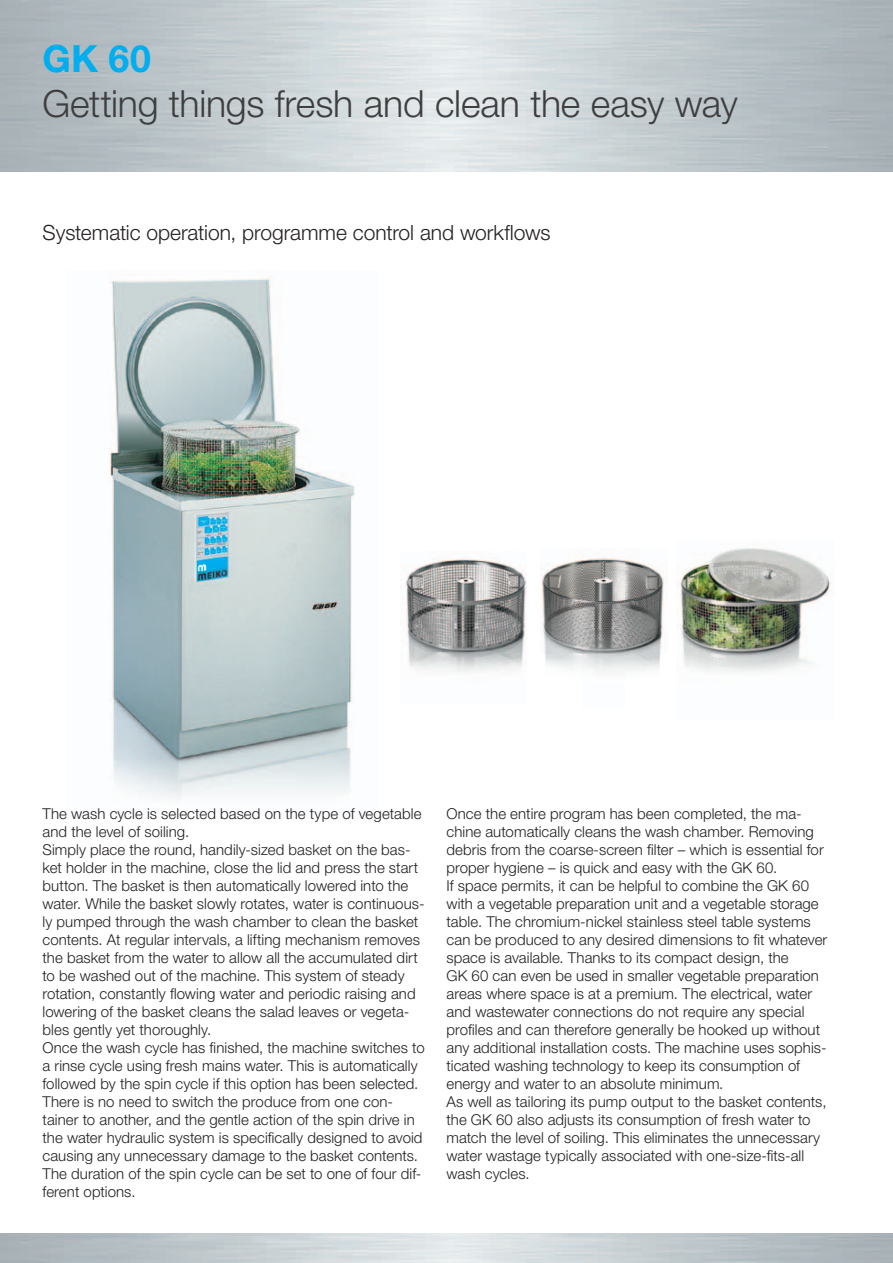
<style>
.page{position:relative;width:893px;height:1263px;background:#fff}
.page>*{position:absolute;margin:0;border:0;box-sizing:border-box;transform-origin:0 0}
.t1{font:300 37.5px "Helvetica Neue LT Pro";letter-spacing:-.005em;color:#3e3e3f}
.t2{font:700 37.5px "Helvetica Neue LT Pro";color:#00aeef}
.t3{font:300 21px "Helvetica Neue LT Pro";letter-spacing:-.005em;color:#231f20}
.t4{font:300 15px/18px "Helvetica Neue LT Pro";letter-spacing:.005em;color:#231f20}
</style>
<div class="page">
<img style="left:109px;top:278px;width:246px;height:521px">
<img style="left:405px;top:558px;width:121px;height:115px">
<img style="left:540px;top:557px;width:128px;height:116px">
<img style="left:677px;top:548px;width:155px;height:124px">
<h1 class="t2" style="left:43px;top:35px;width:110px">GK 60</h1>
<h1 class="t1" style="left:43px;top:81px;width:697px">Getting things fresh and clean the easy way</h1>
<h2 class="t3" style="left:43px;top:220px;width:510px">Systematic operation, programme control and workflows</h2>
<p class="t4" style="left:43px;top:804px;width:384px">The wash cycle is selected based on the type of vegetable and the level of soiling.<br>Simply place the round, handily-sized basket on the bas&shy;ket holder in the machine, close the lid and press the start button. The basket is then automatically lowered into the water. While the basket slowly rotates, water is continuous&shy;ly pumped through the wash chamber to clean the basket contents. At regular intervals, a lifting mechanism removes the basket from the water to allow all the accumulated dirt to be washed out of the machine. This system of steady rotation, constantly flowing water and periodic raising and lowering of the basket cleans the salad leaves or vegeta&shy;bles gently yet thoroughly.<br>Once the wash cycle has finished, the machine switches to a rinse cycle using fresh mains water. This is automatically followed by the spin cycle if this option has been selected.<br>There is no need to switch the produce from one con&shy;tainer to another, and the gentle action of the spin drive in the water hydraulic system is specifically designed to avoid causing any unnecessary damage to the basket contents.<br>The duration of the spin cycle can be set to one of four dif&shy;ferent options.</p>
<p class="t4" style="left:446px;top:804px;width:382px">Once the entire program has been completed, the ma&shy;chine automatically cleans the wash chamber. Removing debris from the coarse-screen filter – which is essential for proper hygiene – is quick and easy with the GK 60.<br>If space permits, it can be helpful to combine the GK 60 with a vegetable preparation unit and a vegetable storage table. The chromium-nickel stainless steel table systems can be produced to any desired dimensions to fit whatever space is available. Thanks to its compact design, the<br>GK 60 can even be used in smaller vegetable preparation areas where space is at a premium. The electrical, water and wastewater connections do not require any special profiles and can therefore generally be hooked up without any additional installation costs. The machine uses sophis&shy;ticated washing technology to keep its consumption of energy and water to an absolute minimum.<br>As well as tailoring its pump output to the basket contents, the GK 60 also adjusts its consumption of fresh water to match the level of soiling. This eliminates the unnecessary water wastage typically associated with one-size-fits-all wash cycles.</p>
</div>
